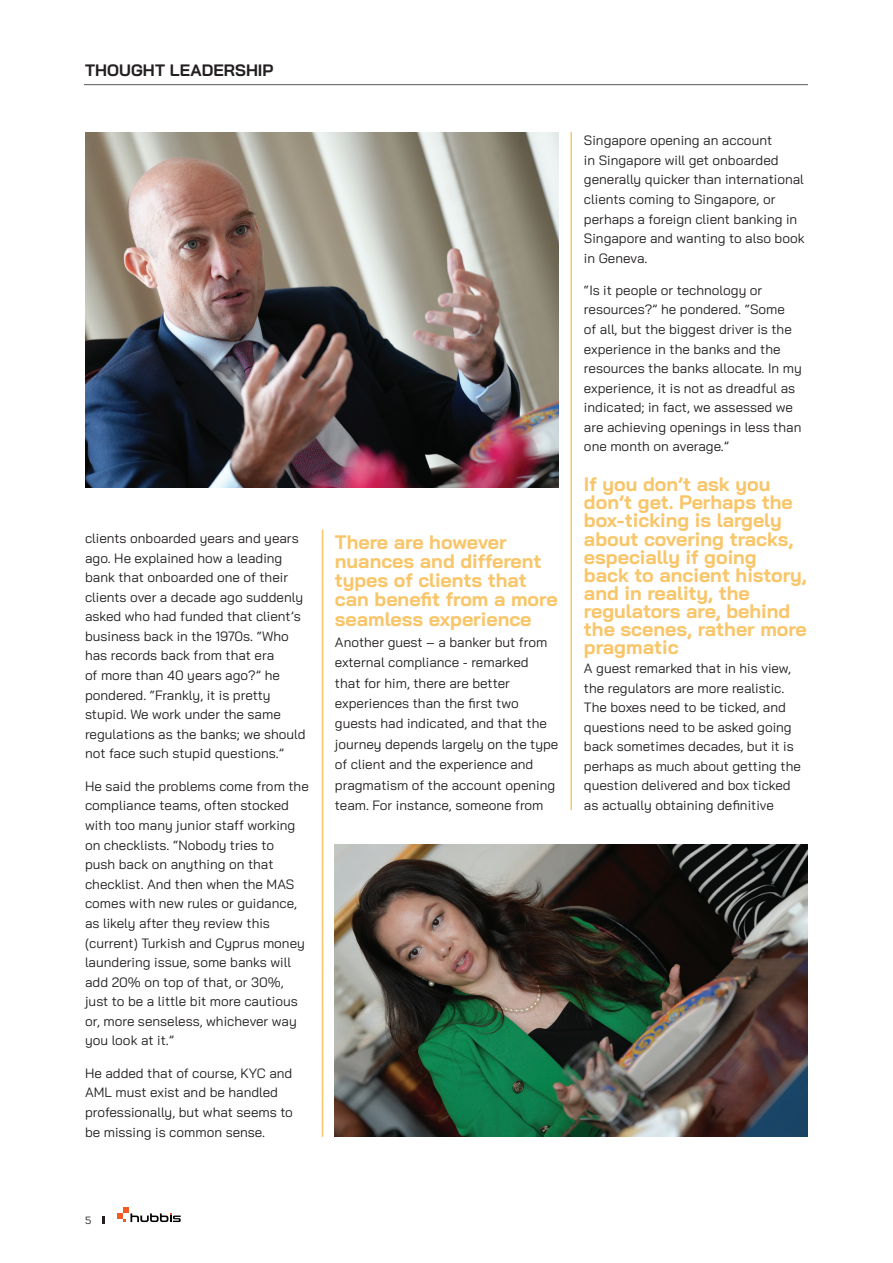
<style>
.page{position:relative;width:893px;height:1263px;background:#fff}
.page>*{position:absolute;margin:0;border:0;box-sizing:border-box;transform-origin:0 0}
.t1{font:700 19.5px/18px "Bai Jamjuree";color:#f9c569}
.t2{font:700 16.5px "Bai Jamjuree";letter-spacing:.005em;color:#231f20}
.t3{font:13.5px/19.6px "Bai Jamjuree";color:#231f20}
.t4{font:10.5px "Bai Jamjuree";color:#231f20}
</style>
<div class="page">
<svg style="left:117px;top:1207px;width:64px;height:15px"></svg>
<svg style="left:102px;top:1216px;width:2px;height:8px"></svg>
<hr style="left:322px;top:530px;width:1px;height:607px;background:#f9c569">
<hr style="left:570px;top:132px;width:2px;height:678px;background:#f9c569">
<img style="left:85px;top:132px;width:474px;height:356px">
<img style="left:335px;top:844px;width:473px;height:293px">
<hr style="left:84px;top:84px;width:724px;height:1px;background:#57585a">
<p class="t2" style="left:85px;top:60px;width:190px">THOUGHT LEADERSHIP</p>
<p class="t3" style="left:85px;top:528px;width:222px">clients onboarded years and years ago. He explained how a leading bank that onboarded one of their clients over a decade ago suddenly asked who had funded that client’s business back in the 1970s. “Who has records back from that era<br>of more than 40 years ago?” he pondered. “Frankly, it is pretty stupid. We work under the same regulations as the banks; we should not face such stupid questions.”</p>
<p class="t3" style="left:85px;top:776px;width:225px">He said the problems come from the compliance teams, often stocked with too many junior staff working on checklists. “Nobody tries to<br>push back on anything on that checklist. And then when the MAS comes with new rules or guidance, as likely after they review this (current) Turkish and Cyprus money laundering issue, some banks will add 20% on top of that, or 30%, just to be a little bit more cautious or, more senseless, whichever way you look at it.”</p>
<p class="t3" style="left:85px;top:1063px;width:209px">He added that of course, KYC and<br>AML must exist and be handled professionally, but what seems to be missing is common sense.</p>
<h1 class="t1" style="left:335px;top:533px;width:224px;line-height:19.4px">There are however nuances and different types of clients that can benefit from a more seamless experience</h1>
<p class="t3" style="left:335px;top:632px;width:225px;line-height:20.4px">Another guest – a banker but from external compliance - remarked<br>that for him, there are better experiences than the first two guests had indicated, and that the journey depends largely on the type of client and the experience and pragmatism of the account opening team. For instance, someone from</p>
<p class="t3" style="left:584px;top:131px;width:222px">Singapore opening an account<br>in Singapore will get onboarded generally quicker than international clients coming to Singapore, or perhaps a foreign client banking in<br>Singapore and wanting to also book in Geneva.</p>
<p class="t3" style="left:584px;top:280px;width:219px">“Is it people or technology or resources?” he pondered. “Some<br>of all, but the biggest driver is the experience in the banks and the resources the banks allocate. In my experience, it is not as dreadful as indicated; in fact, we assessed we are achieving openings in less than one month on average.”</p>
<h1 class="t1" style="left:584px;top:476px;width:224px">If you don’t ask you don’t get. Perhaps the box-ticking is largely about covering tracks, especially if going<br>back to ancient history, and in reality, the regulators are, behind the scenes, rather more pragmatic</h1>
<p class="t3" style="left:584px;top:659px;width:218px">A guest remarked that in his view, the regulators are more realistic.<br>The boxes need to be ticked, and questions need to be asked going back sometimes decades, but it is perhaps as much about getting the question delivered and box ticked as actually obtaining definitive</p>
<p class="t4" style="left:85px;top:1211px;width:8px">5</p>
</div>
